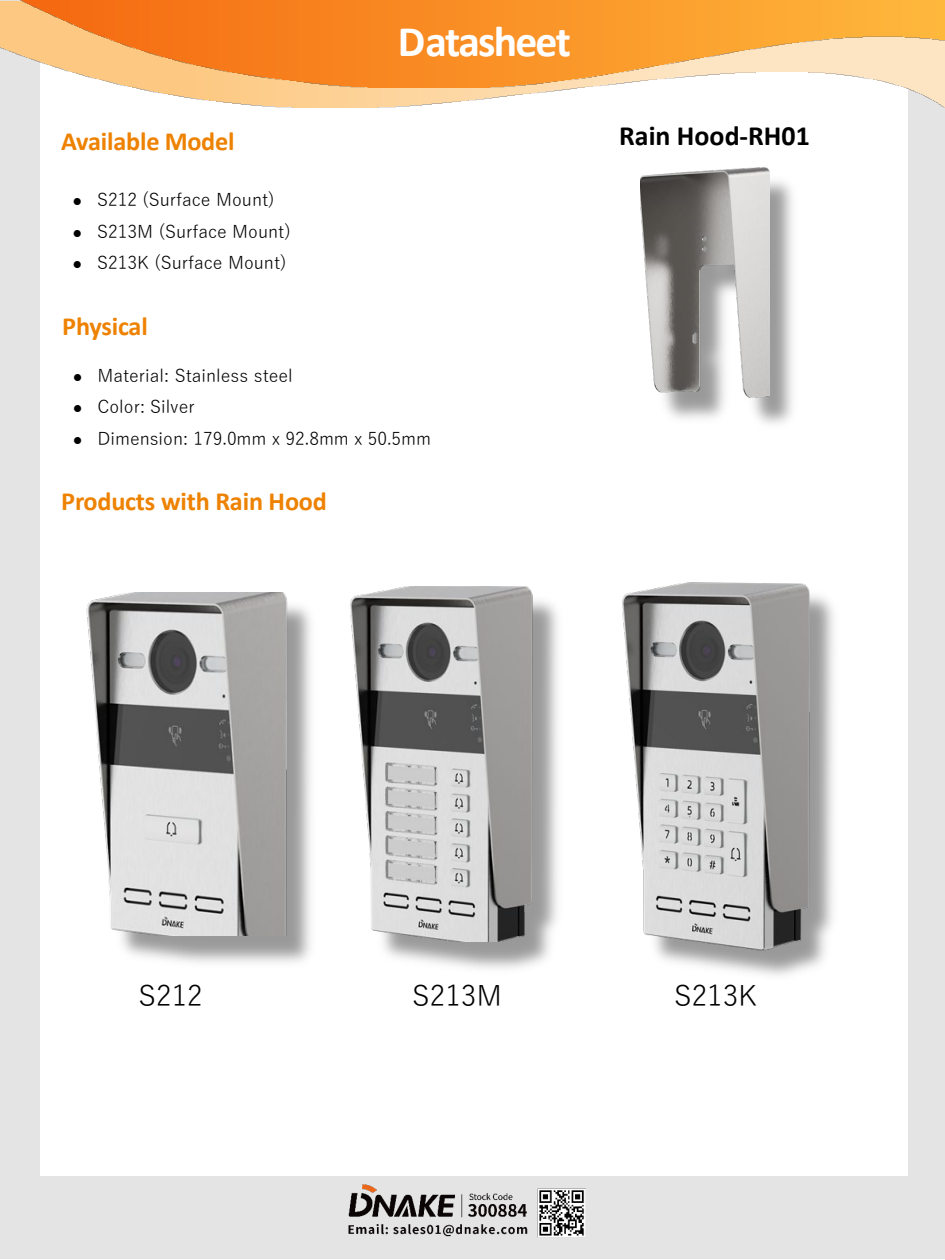
<style>
.page{position:relative;width:945px;height:1260px;background:#fff}
.page>*{position:absolute;margin:0;border:0;box-sizing:border-box;transform-origin:0 0}
.t1{font:700 43.75px "Calibri";letter-spacing:-.04em;color:#fff}
.t2{font:28px "Yu Gothic";color:#000}
.t3{font:700 28px "Calibri";color:#000}
.t4{font:700 26.25px "Calibri";letter-spacing:-.01em;color:#ee8200}
.t5{font:17.5px "Yu Gothic";color:#000}
</style>
<div class="page">
<div style="left:0;top:1px;width:945px;height:1258px;background:#e4e4e4"></div>
<div style="left:41px;top:61px;width:867px;height:1115px;background:#fff"></div>
<img style="left:0;top:0;width:945px;height:108px">
<img style="left:17px;top:0;width:928px;height:88px">
<img style="left:348px;top:1184px;width:238px;height:54px">
<img style="left:664px;top:170px;width:129px;height:254px">
<img style="left:640px;top:167px;width:129px;height:232px">
<img style="left:86px;top:593px;width:207px;height:343px">
<img style="left:383px;top:600px;width:175px;height:369px">
<img style="left:350px;top:587px;width:184px;height:354px">
<img style="left:622px;top:582px;width:190px;height:369px">
<h3 class="t4" style="left:61px;top:123px;width:175px">Available Model</h3>
<p class="t5" style="left:73px;top:183px;width:203px">● S212 (Surface Mount)</p>
<p class="t5" style="left:73px;top:215px;width:220px">● S213M (Surface Mount)</p>
<p class="t5" style="left:73px;top:246px;width:215px">● S213K (Surface Mount)</p>
<h3 class="t4" style="left:62px;top:308px;width:87px">Physical</h3>
<h1 class="t1" style="left:398px;top:11px;width:175px">Datasheet</h1>
<p class="t5" style="left:73px;top:359px;width:221px">● Material: Stainless steel</p>
<p class="t5" style="left:73px;top:391px;width:123px">● Color: Silver</p>
<p class="t5" style="left:73px;top:422px;width:360px">● Dimension: 179.0mm x 92.8mm x 50.5mm</p>
<h3 class="t4" style="left:61px;top:483px;width:267px">Products with Rain Hood</h3>
<p class="t3" style="left:619px;top:116px;width:192px">Rain Hood-RH01</p>
<p class="t2" style="left:139px;top:970px;width:66px">S212</p>
<p class="t2" style="left:412px;top:970px;width:91px">S213M</p>
<p class="t2" style="left:674px;top:970px;width:85px">S213K</p>
</div>
